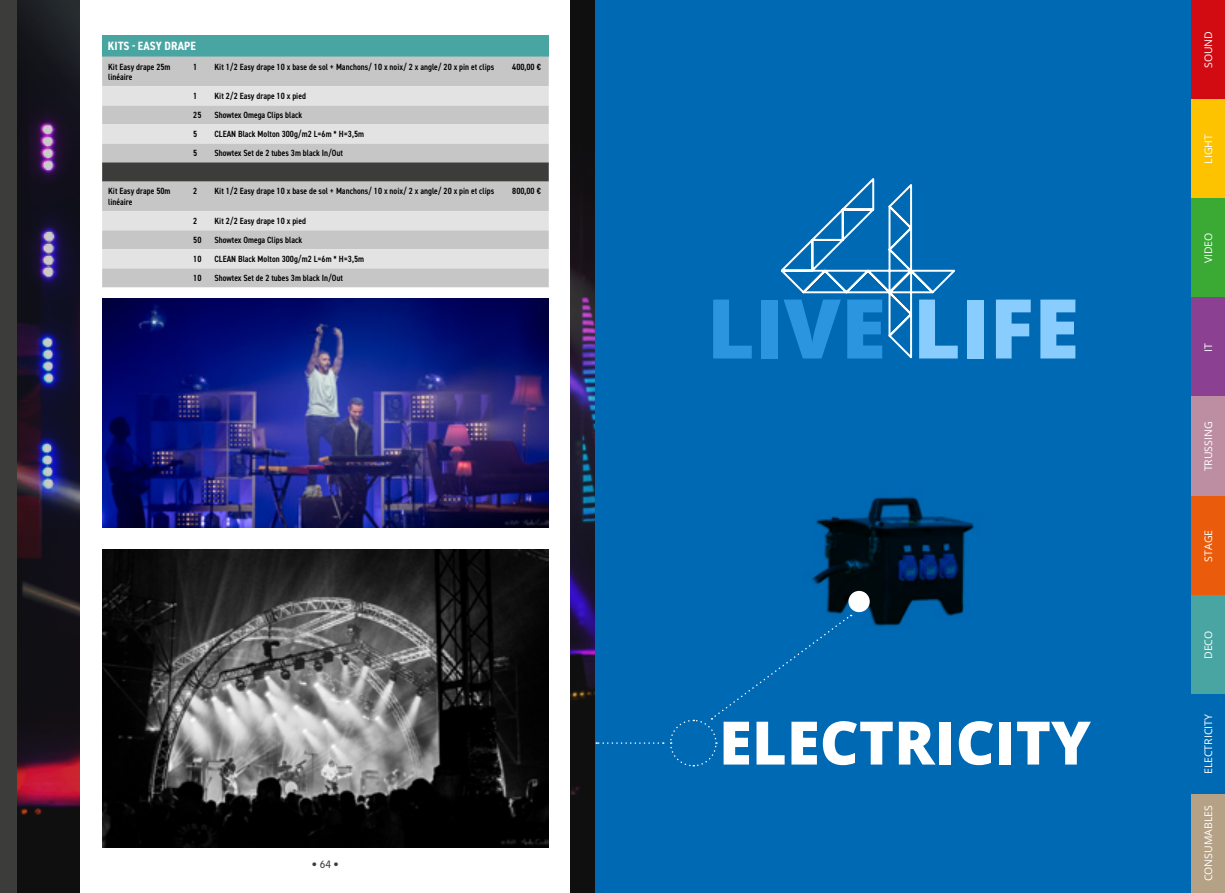
<style>
.page{position:relative;width:1225px;height:893px;background:#fff}
.page>*{position:absolute;margin:0;border:0;box-sizing:border-box;transform-origin:0 0}
.t1{font:800 60px "Open Sans";color:#fff}
.t2{font:700 condensed 12px "DIN2014";letter-spacing:.01em;color:#fff}
.t3{font:10.5px "Open Sans";color:#fff}
.t4{font:300 10.5px "VAG Rounded Std";color:#3c3c3b}
.t5{font:600 condensed 9px/10.8px "DIN2014";color:#000}
</style>
<div class="page">
<div style="left:0;top:0;width:612px;height:893px;background:#3c3c3b"></div>
<img style="left:17px;top:0;width:64px;height:893px">
<img style="left:570px;top:0;width:25px;height:893px">
<div style="left:81px;top:0;width:489px;height:893px;background:#fff"></div>
<div style="left:595px;top:0;width:630px;height:893px;background:#0069b4"></div>
<img style="left:812px;top:497px;width:162px;height:130px">
<div style="left:102px;top:35px;width:446px;height:22px;background:#49a5a2"></div>
<div style="left:102px;top:57px;width:447px;height:230px;background:#c6c6c6"></div>
<svg style="left:102px;top:86px;width:447px;height:182px;background:#d3d3d3"></svg>
<div style="left:102px;top:162px;width:447px;height:19px;background:#3c3c3b"></div>
<img style="left:102px;top:299px;width:447px;height:228px">
<img style="left:102px;top:549px;width:447px;height:298px">
<svg style="left:596px;top:615px;width:255px;height:152px"></svg>
<div style="left:848px;top:591px;width:21px;height:21px;background:#fff;border-radius:50%"></div>
<svg style="left:713px;top:300px;width:39px;height:58px"></svg>
<div style="left:761px;top:300px;width:16px;height:58px;background:#2c95e0"></div>
<svg style="left:777px;top:178px;width:180px;height:181px"></svg>
<div style="left:967px;top:300px;width:16px;height:58px;background:#89cdff"></div>
<svg style="left:996px;top:300px;width:34px;height:58px"></svg>
<svg style="left:1040px;top:300px;width:35px;height:58px"></svg>
<div style="left:1191px;top:0;width:34px;height:99px;background:#d20a11"></div>
<div style="left:1191px;top:99px;width:34px;height:99px;background:#fdc300"></div>
<div style="left:1191px;top:198px;width:34px;height:100px;background:#3aaa35"></div>
<div style="left:1191px;top:298px;width:34px;height:99px;background:#8c4091"></div>
<div style="left:1191px;top:397px;width:34px;height:99px;background:#bd8ea1"></div>
<div style="left:1191px;top:496px;width:34px;height:99px;background:#ea5b0b"></div>
<div style="left:1191px;top:595px;width:34px;height:99px;background:#49a5a2"></div>
<div style="left:1191px;top:794px;width:34px;height:99px;background:#b5a286"></div>
<h2 class="t2" style="left:108px;top:38px;width:89px">KITS - EASY DRAPE</h2>
<p class="t5" style="left:108px;top:61px;width:64px">Kit Easy drape 25m linéaire</p>
<p class="t5" style="left:193px;top:61px;width:6px">1</p>
<p class="t5" style="left:214px;top:61px;width:281px">Kit 1/2 Easy drape 10 x base de sol + Manchons/ 10 x noix/ 2 x angle/ 20 x pin et clips</p>
<p class="t5" style="left:512px;top:61px;width:30px">400,00 €</p>
<p class="t5" style="left:193px;top:91px;width:6px">1</p>
<p class="t5" style="left:214px;top:91px;width:93px">Kit 2/2 Easy drape 10 x pied</p>
<p class="t5" style="left:193px;top:110px;width:10px">25</p>
<p class="t5" style="left:214px;top:110px;width:89px">Showtex Omega Clips black</p>
<p class="t5" style="left:193px;top:129px;width:6px">5</p>
<p class="t5" style="left:214px;top:129px;width:151px">CLEAN Black Molton 300g/m2 L=6m * H=3,5m</p>
<p class="t5" style="left:193px;top:148px;width:6px">5</p>
<p class="t5" style="left:214px;top:148px;width:130px">Showtex Set de 2 tubes 3m black In/Out</p>
<p class="t5" style="left:108px;top:186px;width:64px">Kit Easy drape 50m linéaire</p>
<p class="t5" style="left:193px;top:186px;width:6px">2</p>
<p class="t5" style="left:214px;top:186px;width:281px">Kit 1/2 Easy drape 10 x base de sol + Manchons/ 10 x noix/ 2 x angle/ 20 x pin et clips</p>
<p class="t5" style="left:512px;top:186px;width:30px">800,00 €</p>
<p class="t5" style="left:193px;top:216px;width:6px">2</p>
<p class="t5" style="left:214px;top:216px;width:93px">Kit 2/2 Easy drape 10 x pied</p>
<p class="t5" style="left:193px;top:235px;width:10px">50</p>
<p class="t5" style="left:214px;top:235px;width:89px">Showtex Omega Clips black</p>
<p class="t5" style="left:193px;top:254px;width:10px">10</p>
<p class="t5" style="left:214px;top:254px;width:151px">CLEAN Black Molton 300g/m2 L=6m * H=3,5m</p>
<p class="t5" style="left:193px;top:273px;width:10px">10</p>
<p class="t5" style="left:214px;top:273px;width:130px">Showtex Set de 2 tubes 3m black In/Out</p>
<p class="t4" style="left:312px;top:859px;width:29px">• 64 •</p>
<h1 class="t1" style="left:719px;top:697px;width:373px">ELECTRICITY</h1>
<p class="t3" style="left:1201px;top:68px;width:39px;rotate:-90deg">SOUND</p>
<p class="t3" style="left:1201px;top:164px;width:31px;rotate:-90deg">LIGHT</p>
<p class="t3" style="left:1201px;top:263px;width:32px;rotate:-90deg">VIDEO</p>
<p class="t3" style="left:1201px;top:352px;width:10px;rotate:-90deg">IT</p>
<p class="t3" style="left:1201px;top:471px;width:51px;rotate:-90deg">TRUSSING</p>
<p class="t3" style="left:1201px;top:562px;width:33px;rotate:-90deg">STAGE</p>
<p class="t3" style="left:1201px;top:659px;width:30px;rotate:-90deg">DECO</p>
<p class="t3" style="left:1201px;top:774px;width:62px;rotate:-90deg">ELECTRICITY</p>
<p class="t3" style="left:1201px;top:881px;width:78px;rotate:-90deg">CONSUMABLES</p>
</div>
